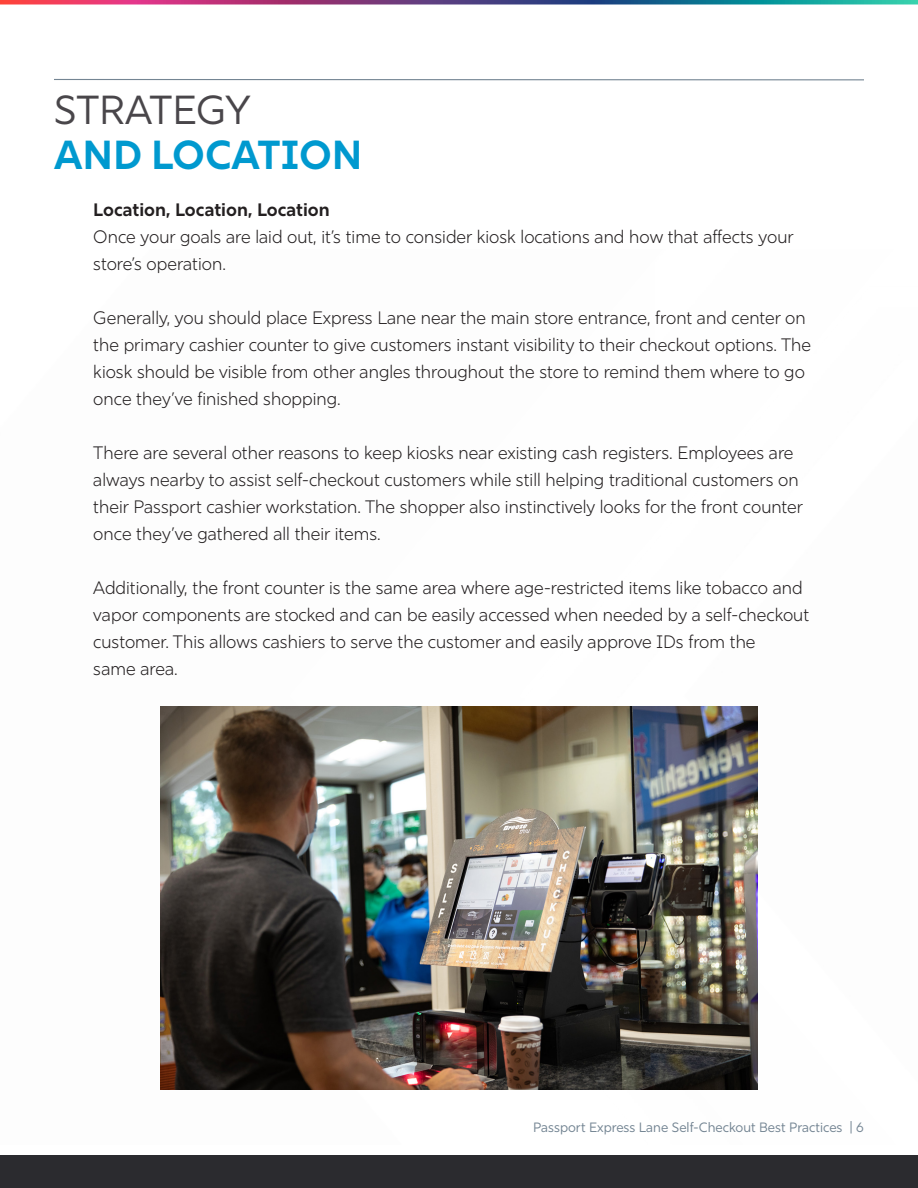
<style>
.page{position:relative;width:918px;height:1188px;background:#fff}
.page>*{position:absolute;margin:0;border:0;box-sizing:border-box;transform-origin:0 0}
.t1{font:700 40.5px "Rig Sans";color:#0099cf}
.t2{font:40.5px "Rig Sans";color:#49464a}
.t3{font:300 18px/27px "Rig Sans";color:#231f20}
.t4{font:700 18px "Rig Sans";color:#231f20}
.t5{font:13.5px "Rig Sans";color:#748593}
</style>
<div class="page">
<div style="left:0;top:1155px;width:918px;height:33px;background:#2b2b2f"></div>
<svg style="left:0;top:0;width:918px;height:4px;background:#6a5581"></svg>
<hr style="left:54px;top:79px;width:810px;height:1px;background:#748593">
<img style="left:160px;top:706px;width:598px;height:383px">
<p class="t2" style="left:54px;top:86px;width:198px">STRATEGY</p>
<p class="t1" style="left:54px;top:131px;width:310px">AND LOCATION</p>
<p class="t4" style="left:93px;top:199px;width:238px">Location, Location, Location</p>
<p class="t3" style="left:93px;top:224px;width:702px">Once your goals are laid out, it’s time to consider kiosk locations and how that affects your store’s operation.</p>
<p class="t3" style="left:93px;top:305px;width:719px">Generally, you should place Express Lane near the main store entrance, front and center on the primary cashier counter to give customers instant visibility to their checkout options. The kiosk should be visible from other angles throughout the store to remind them where to go once they’ve finished shopping.</p>
<p class="t3" style="left:93px;top:440px;width:711px">There are several other reasons to keep kiosks near existing cash registers. Employees are always nearby to assist self-checkout customers while still helping traditional customers on their Passport cashier workstation. The shopper also instinctively looks for the front counter once they’ve gathered all their items.</p>
<p class="t3" style="left:93px;top:575px;width:717px">Additionally, the front counter is the same area where age-restricted items like tobacco and vapor components are stocked and can be easily accessed when needed by a self-checkout customer. This allows cashiers to serve the customer and easily approve IDs from the<br>same area.</p>
<p class="t5" style="left:533px;top:1119px;width:332px">Passport Express Lane Self-Checkout Best Practices | 6</p>
</div>
